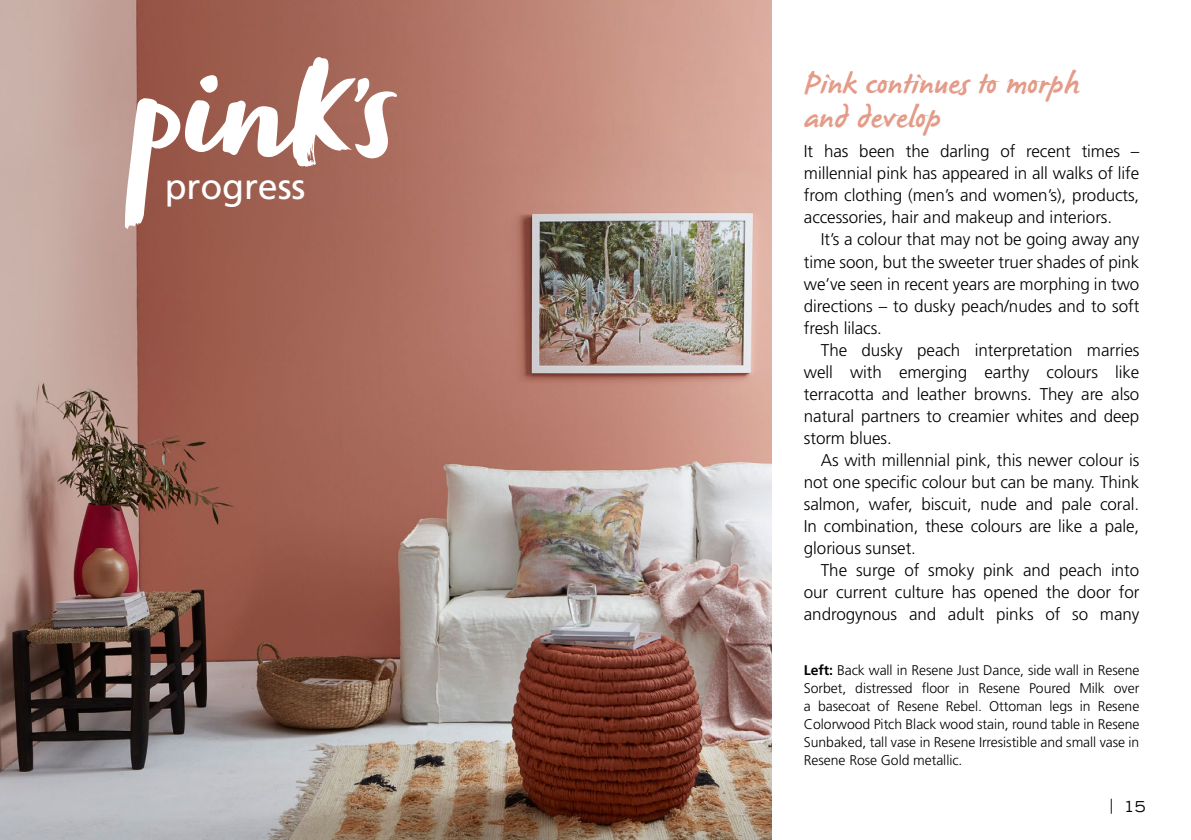
<style>
.page{position:relative;width:1191px;height:840px;background:#fff}
.page>*{position:absolute;margin:0;border:0;box-sizing:border-box;transform-origin:0 0}
.t1{font:176.4px "Zooja";color:#fff}
.t2{font:36px "Frutiger";letter-spacing:-.005em;color:#fff}
.t3{font:30px/34px "James Paul";letter-spacing:.005em;color:#e49b88}
.t4{font:300 17px/22px "Frutiger";letter-spacing:-.005em;color:#000;text-align:justify}
.t5{font:expanded 15px "Trade Gothic LH";color:#000}
.t6{font:300 14px/18px "Frutiger";letter-spacing:-.005em;color:#000;text-align:justify}
.s1{font-weight:700}
</style>
<div class="page">
<img style="left:0;top:0;width:771px;height:839px">
<img style="left:0;top:0;width:1px;height:535px">
<h1 class="t1" style="left:126px;top:17px;width:272px">pink's</h1>
<h2 class="t2" style="left:165px;top:165px;width:142px">progress</h2>
<h3 class="t3" style="left:804px;top:68px;width:276px">Pink continues to morph and develop</h3>
<p class="t4" style="left:804px;top:140px;width:337px">It has been the darling of recent times – millennial pink has appeared in all walks of life from clothing (men’s and women’s), products, accessories, hair and makeup and interiors.</p>
<p class="t4" style="left:804px;top:228px;width:337px;text-indent:17px">It’s a colour that may not be going away any time soon, but the sweeter truer shades of pink we’ve seen in recent years are morphing in two directions – to dusky peach/nudes and to soft fresh lilacs.</p>
<p class="t4" style="left:804px;top:338px;width:337px;text-indent:17px">The dusky peach interpretation marries well with emerging earthy colours like terracotta and leather browns. They are also natural partners to creamier whites and deep storm blues.</p>
<p class="t4" style="left:804px;top:448px;width:337px;text-indent:17px">As with millennial pink, this newer colour is not one specific colour but can be many. Think salmon, wafer, biscuit, nude and pale coral.<br>In combination, these colours are like a pale, glorious sunset.</p>
<p class="t4" style="left:804px;top:558px;width:337px;text-indent:17px">The surge of smoky pink and peach into our current culture has opened the door for androgynous and adult pinks of so many</p>
<p class="t6" style="left:804px;top:660px;width:337px"><span class="s1">Left:</span> Back wall in Resene Just Dance, side wall in Resene Sorbet, distressed floor in Resene Poured Milk over a basecoat of Resene Rebel. Ottoman legs in Resene Colorwood Pitch Black wood stain, round table in Resene Sunbaked, tall vase in Resene Irresistible and small vase in Resene Rose Gold metallic.</p>
<p class="t5" style="left:1109px;top:796px;width:37px">| 15</p>
</div>
